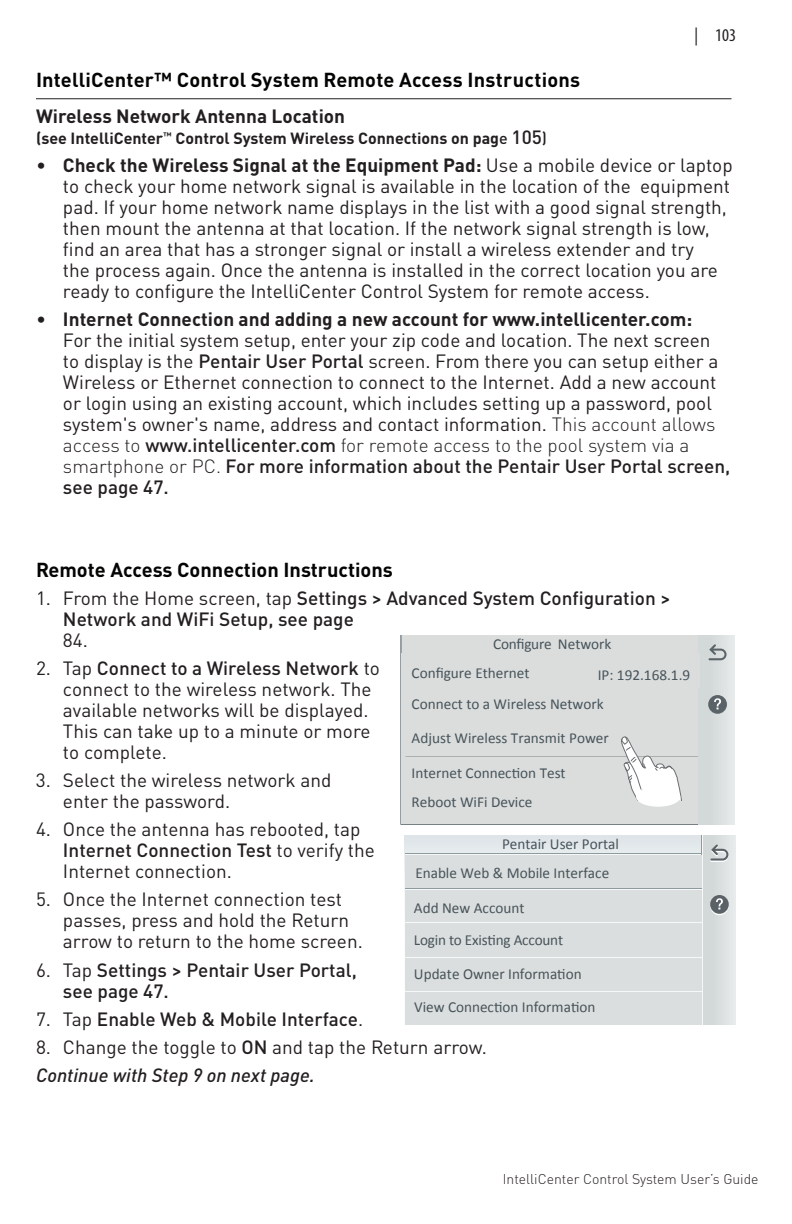
<style>
.page{position:relative;width:792px;height:1224px;background:#fff}
.page>*{position:absolute;margin:0;border:0;box-sizing:border-box;transform-origin:0 0}
.t1{font:700 20px "DIN Pro";letter-spacing:.005em;color:#040503}
.t2{font:19px/21px "DIN Pro";color:#231f20}
.t3{font:500 19px/21px "DIN Pro";color:#231f20}
.t4{font:700 19px "DIN Pro";color:#231f20}
.t5{font:condensed 18px "Myriad Pro";color:#231f20}
.t6{font:700 16px "DIN Pro";color:#231f20}
.t7{font:15.4px "Calibri";color:#47545a}
.t8{font:15.2px "Calibri";color:#47545a}
.t9{font:300 14px "DIN Pro";color:#231f20}
.s1{font-weight:500}
.s2{font-weight:500;font-size:19px}
.s3{font-weight:700}
.s4{font-weight:300}
.s5{font-weight:400}
.s6{font-weight:500;font-style:italic}
</style>
<div class="page">
<hr style="left:36px;top:98px;width:696px;height:1px;background:#231f20">
<div style="left:401px;top:636px;width:298px;height:188px;background:#dbdddd"></div>
<hr style="left:401px;top:653px;width:298px;height:1px;background:#8c999e">
<div style="left:401px;top:685px;width:299px;height:37px;background:#dbdddd"></div>
<div style="left:401px;top:720px;width:299px;height:37px;background:#dbdddd"></div>
<div style="left:401px;top:757px;width:299px;height:33px;background:#dbdddd"></div>
<div style="left:402px;top:790px;width:298px;height:34px;background:#dbdddd"></div>
<div style="left:699px;top:636px;width:35px;height:188px;background:linear-gradient(to bottom,#dadede,#dadede)"></div>
<svg style="left:709px;top:644px;width:18px;height:18px"></svg>
<div style="left:708px;top:695px;width:19px;height:19px;background:#5a6468;border-radius:50%"></div>
<svg style="left:714px;top:698px;width:7px;height:11px"></svg>
<div style="left:401px;top:654px;width:299px;height:34px;background:#dbdddd"></div>
<svg style="left:621px;top:737px;width:61px;height:64px"></svg>
<div style="left:636px;top:787px;width:44px;height:20px;background:#fff;border-radius:50%"></div>
<div style="left:405px;top:836px;width:297px;height:18px;background:#e2e7eb"></div>
<hr style="left:405px;top:854px;width:297px;height:1px;background:#f6f8f8">
<div style="left:702px;top:836px;width:34px;height:189px;background:linear-gradient(to right,#ced3d4,#e6e9ea)"></div>
<hr style="left:702px;top:836px;width:1px;height:189px;background:#f6f8f8">
<svg style="left:710px;top:844px;width:18px;height:18px"></svg>
<div style="left:405px;top:855px;width:297px;height:34px;background:#dbdede"></div>
<div style="left:405px;top:888px;width:297px;height:35px;background:#dbdede"></div>
<hr style="left:405px;top:922px;width:297px;height:1px;background:#8d9a9e">
<div style="left:405px;top:923px;width:297px;height:34px;background:#dbdede"></div>
<hr style="left:405px;top:956px;width:297px;height:1px;background:#8d9a9e">
<div style="left:405px;top:957px;width:297px;height:34px;background:#dbdede"></div>
<hr style="left:405px;top:990px;width:297px;height:1px;background:#8d9a9e">
<div style="left:405px;top:991px;width:297px;height:34px;background:#dbdede"></div>
<hr style="left:405px;top:888px;width:297px;height:1px;background:#8d9a9e">
<hr style="left:405px;top:889px;width:297px;height:1px;background:#f6f8f8">
<hr style="left:405px;top:923px;width:297px;height:1px;background:#f6f8f8">
<hr style="left:405px;top:957px;width:297px;height:1px;background:#f6f8f8">
<hr style="left:405px;top:991px;width:297px;height:1px;background:#f6f8f8">
<div style="left:710px;top:896px;width:19px;height:19px;background:#f6f7f7;border-radius:50%"></div>
<div style="left:710px;top:895px;width:19px;height:19px;background:#5a6267;border-radius:50%"></div>
<svg style="left:716px;top:898px;width:7px;height:11px"></svg>
<p class="t5" style="left:695px;top:24px;width:43px">| 103</p>
<p class="t1" style="left:36px;top:63px;width:546px">IntelliCenter™ Control System Remote Access Instructions</p>
<p class="t4" style="left:36px;top:100px;width:311px">Wireless Network Antenna Location</p>
<p class="t6" style="left:36px;top:125px;width:513px">(see IntelliCenter<sup>™</sup> Control System Wireless Connections on pag<span class="s1">e</span> <span class="s2">105</span><span class="s1">)</span></p>
<p class="t2" style="left:63px;top:153px;width:671px;text-indent:-27px">• <span class="s3">Check the Wireless Signal at the Equipment Pad:</span> Use a mobile device or laptop to check your home network signal is available in the location of the equipment pad. If your home network name displays in the list with a good signal strength, then mount the antenna at that location. If the network signal strength is low, find an area that has a stronger signal or install a wireless extender and try<br>the process again. Once the antenna is installed in the correct location you are ready to configure the IntelliCenter Control System for remote access.</p>
<p class="t2" style="left:63px;top:307px;width:669px;text-indent:-27px">• <span class="s3">Internet Connection and adding a new account for www.intellicenter.com:<br></span>For the initial system setup, enter your zip code and location. The next screen to display is the <span class="s1">Pentair User Portal</span> screen. From there you can setup either a Wireless or Ethernet connection to connect to the Internet. Add a new account or login using an existing account, which includes setting up a password, pool system's owner's name, address and contact information. <span class="s4">This account allows access to</span> <span class="s1">www.intellicenter.com</span> <span class="s4">for remote access to the pool system via a smartphone or PC.</span> <span class="s1">For more information about the Pentair User Portal screen, see page 47.</span></p>
<p class="t1" style="left:36px;top:553px;width:358px">Remote Access Connection Instructions</p>
<p class="t3" style="left:63px;top:585px;width:609px;text-indent:-27px"><span class="s5">1. From the Home screen, tap</span> Settings &gt; Advanced System Configuration &gt;<br>Network and WiFi Setup, see page</p>
<p class="t2" style="left:63px;top:628px;width:26px">84.</p>
<p class="t2" style="left:63px;top:656px;width:318px;text-indent:-27px">2. Tap <span class="s1">Connect to a Wireless Network</span> to connect to the wireless network. The available networks will be displayed.<br>This can take up to a minute or more to complete.</p>
<p class="t2" style="left:63px;top:768px;width:270px;text-indent:-27px">3. Select the wireless network and enter the password.</p>
<p class="t2" style="left:63px;top:817px;width:313px;text-indent:-27px">4. Once the antenna has rebooted, tap<br><span class="s1">Internet Connection Test</span> to verify the<br>Internet connection.</p>
<p class="t2" style="left:63px;top:887px;width:301px;text-indent:-27px">5. Once the Internet connection test passes, press and hold the Return arrow to return to the home screen.</p>
<p class="t3" style="left:63px;top:957px;width:295px;text-indent:-27px"><span class="s5">6. Tap</span> Settings &gt; Pentair User Portal, see page 47.</p>
<p class="t3" style="left:36px;top:1006px;width:329px"><span class="s5">7. Tap</span> Enable Web &amp; Mobile Interface<span class="s5">.</span></p>
<p class="t2" style="left:36px;top:1031px;width:452px;line-height:28.2px">8. Change the toggle to <span class="s1">ON</span> and tap the Return arrow.<br><span class="s6">Continue with Step 9 on next page.</span></p>
<p class="t8" style="left:493px;top:635px;width:120px">Configure Network</p>
<p class="t8" style="left:412px;top:664px;width:119px">Configure Ethernet</p>
<p class="t8" style="left:598px;top:665px;width:94px">IP: 192.168.1.9</p>
<p class="t8" style="left:412px;top:694px;width:194px">Connect to a Wireless Network</p>
<p class="t8" style="left:412px;top:728px;width:199px">Adjust Wireless Transmit Power</p>
<p class="t8" style="left:412px;top:764px;width:156px">Internet Connection Test</p>
<p class="t8" style="left:412px;top:793px;width:122px">Reboot WiFi Device</p>
<p class="t7" style="left:502px;top:834px;width:118px">Pentair User Portal</p>
<p class="t7" style="left:415px;top:863px;width:195px">Enable Web &amp; Mobile Interface</p>
<p class="t7" style="left:414px;top:898px;width:112px">Add New Account</p>
<p class="t7" style="left:414px;top:930px;width:151px">Login to Existing Account</p>
<p class="t7" style="left:414px;top:964px;width:169px">Update Owner Information</p>
<p class="t7" style="left:414px;top:998px;width:183px">View Connection Information</p>
<p class="t9" style="left:503px;top:1168px;width:257px">IntelliCenter Control System User’s Guide</p>
</div>
